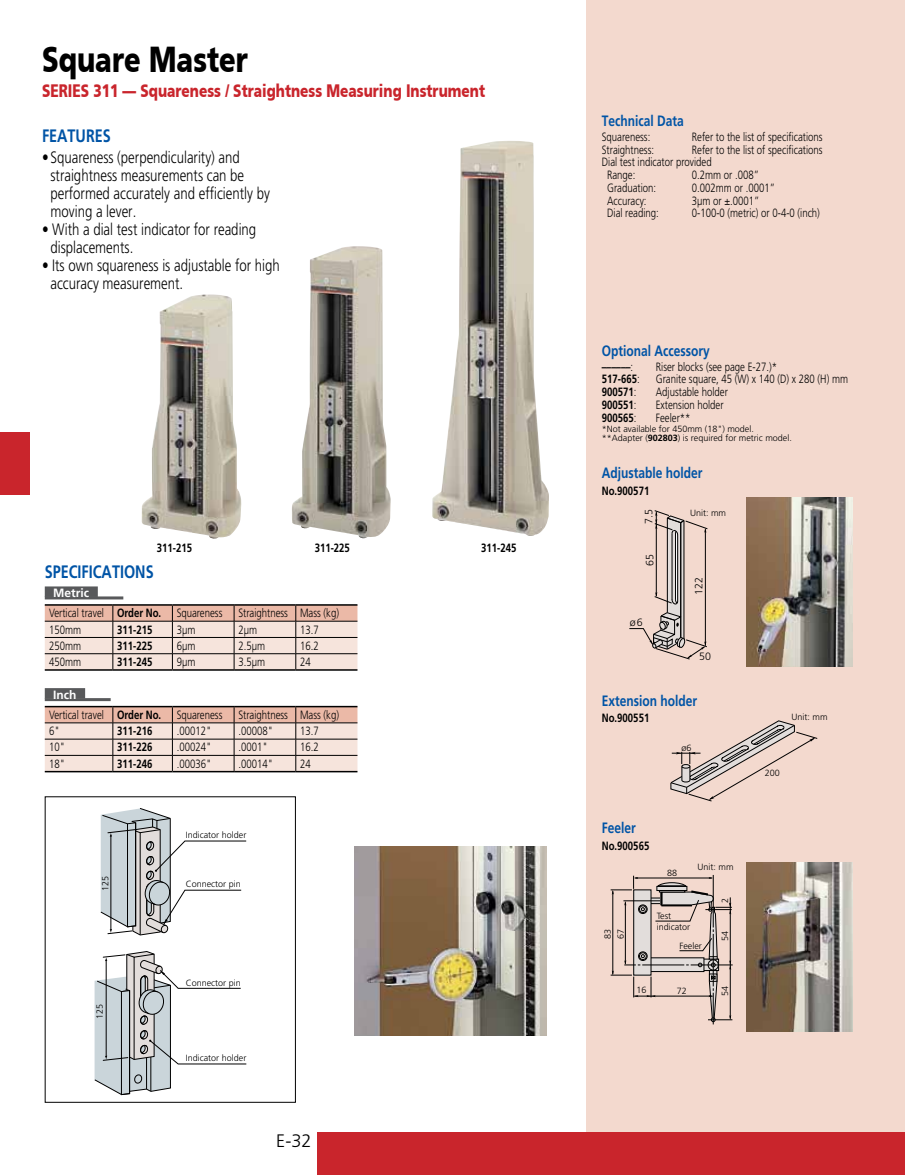
<style>
.page{position:relative;width:905px;height:1175px;background:#fff}
.page>*{position:absolute;margin:0;border:0;box-sizing:border-box;transform-origin:0 0}
.t1{font:900 36px "Mitutoyo Frutiger";color:#000;scale:.8 1}
.t2{font:900 18px "Mitutoyo Frutiger";color:#c9252c;scale:.8 1}
.t3{font:700 18px "Frutiger";color:#0054a6;scale:.8 1}
.t4{font:300 18px "Frutiger";color:#000}
.t5{font:300 16.5px/18px "Frutiger";color:#000;scale:.8 1}
.t6{font:700 15px "Frutiger";color:#0054a6;scale:.8 1}
.t7{font:300 12px/20px "Frutiger";color:#000;scale:.8 1}
.t8{font:700 12px "Frutiger";color:#000;scale:.8 1}
.t9{font:300 10.65px "Frutiger";color:#000}
.t10{font:300 9px/11.2px "Frutiger";color:#000}
.s1{font-weight:700;color:#fff}
.s2{font-weight:700}
.s3{font-weight:300}
</style>
<div class="page">
<div style="left:586px;top:0;width:318px;height:1174px;background:#f3d9ce"></div>
<div style="left:318px;top:1132px;width:586px;height:42px;background:#c9252c"></div>
<div style="left:0;top:432px;width:30px;height:63px;background:#c9252c"></div>
<img style="left:142px;top:294px;width:99px;height:245px">
<img style="left:292px;top:246px;width:98px;height:293px">
<img style="left:432px;top:141px;width:117px;height:395px">
<img style="left:746px;top:497px;width:106px;height:169px">
<img style="left:746px;top:862px;width:106px;height:169px">
<img style="left:355px;top:846px;width:191px;height:189px">
<svg style="left:629px;top:510px;width:78px;height:149px"></svg>
<svg style="left:670px;top:720px;width:147px;height:81px"></svg>
<svg style="left:610px;top:875px;width:122px;height:149px"></svg>
<svg style="left:100px;top:808px;width:147px;height:128px"></svg>
<svg style="left:94px;top:951px;width:153px;height:144px"></svg>
<div style="left:45px;top:586px;width:53px;height:11px;background:#58595b"></div>
<hr style="left:45px;top:596px;width:78px;height:3px;background:#58595b">
<hr style="left:45px;top:604px;width:68px;height:1px;background:#000">
<hr style="left:113px;top:604px;width:59px;height:1px;background:#000">
<hr style="left:172px;top:604px;width:62px;height:1px;background:#000">
<hr style="left:234px;top:604px;width:62px;height:1px;background:#000">
<hr style="left:296px;top:604px;width:61px;height:1px;background:#000">
<svg style="left:45px;top:605px;width:312px;height:65px;background:#e2cac0"></svg>
<hr style="left:45px;top:621px;width:68px;height:1px;background:#000">
<hr style="left:113px;top:621px;width:59px;height:1px;background:#000">
<hr style="left:172px;top:621px;width:62px;height:1px;background:#000">
<hr style="left:234px;top:621px;width:62px;height:1px;background:#000">
<hr style="left:296px;top:621px;width:61px;height:1px;background:#000">
<div style="left:45px;top:688px;width:40px;height:10px;background:#58595b"></div>
<hr style="left:45px;top:698px;width:66px;height:3px;background:#58595b">
<hr style="left:45px;top:771px;width:68px;height:1px;background:#000">
<hr style="left:113px;top:771px;width:59px;height:1px;background:#000">
<hr style="left:172px;top:771px;width:62px;height:1px;background:#000">
<hr style="left:234px;top:771px;width:62px;height:1px;background:#000">
<hr style="left:296px;top:771px;width:61px;height:1px;background:#000">
<svg style="left:45px;top:706px;width:312px;height:65px;background:#e2cac0"></svg>
<hr style="left:45px;top:722px;width:68px;height:1px;background:#000">
<hr style="left:113px;top:722px;width:59px;height:1px;background:#000">
<hr style="left:172px;top:722px;width:62px;height:1px;background:#000">
<hr style="left:234px;top:722px;width:62px;height:1px;background:#000">
<hr style="left:296px;top:722px;width:61px;height:1px;background:#000">
<h1 class="t1" style="left:42px;top:38px;width:259px">Square Master</h1>
<h2 class="t2" style="left:42px;top:80px;width:555px">SERIES 311 — Squareness / Straightness Measuring Instrument</h2>
<h2 class="t3" style="left:42px;top:125px;width:88px">FEATURES</h2>
<h3 class="t5" style="left:51px;top:148px;width:276px;text-indent:-9px">• Squareness (perpendicularity) and straightness measurements can be performed accurately and efficiently by moving a lever.</h3>
<h3 class="t5" style="left:51px;top:220px;width:259px;text-indent:-9px">• With a dial test indicator for reading displacements.</h3>
<h3 class="t5" style="left:51px;top:256px;width:288px;text-indent:-9px">• Its own squareness is adjustable for high accuracy measurement.</h3>
<p class="t8" style="left:157px;top:541px;width:46px">311-215</p>
<p class="t8" style="left:315px;top:541px;width:46px">311-225</p>
<p class="t8" style="left:481px;top:541px;width:46px">311-245</p>
<h2 class="t3" style="left:45px;top:561px;width:138px">SPECIFICATIONS</h2>
<p class="t7" style="left:49px;top:583px;width:142px;text-indent:4px"><span class="s1">Metric<br></span>Vertical travel <span class="s2">Order No.</span></p>
<p class="t7" style="left:177px;top:603px;width:59px">Squareness</p>
<p class="t7" style="left:238px;top:603px;width:127px">Straightness Mass (kg)</p>
<p class="t7" style="left:49px;top:619px;width:42px">150mm</p>
<p class="t8" style="left:117px;top:622px;width:46px">311-215</p>
<p class="t7" style="left:177px;top:619px;width:25px">3µm</p>
<p class="t7" style="left:238px;top:619px;width:25px">2µm</p>
<p class="t7" style="left:300px;top:619px;width:25px">13.7</p>
<p class="t7" style="left:49px;top:636px;width:42px">250mm</p>
<p class="t8" style="left:117px;top:638px;width:46px">311-225</p>
<p class="t7" style="left:177px;top:636px;width:25px">6µm</p>
<p class="t7" style="left:238px;top:636px;width:35px">2.5µm</p>
<p class="t7" style="left:300px;top:636px;width:25px">16.2</p>
<p class="t7" style="left:49px;top:652px;width:42px">450mm</p>
<p class="t8" style="left:117px;top:655px;width:46px">311-245</p>
<p class="t7" style="left:177px;top:652px;width:25px">9µm</p>
<p class="t7" style="left:238px;top:652px;width:35px">3.5µm</p>
<p class="t7" style="left:300px;top:652px;width:15px">24</p>
<p class="t7" style="left:49px;top:685px;width:142px;text-indent:4px"><span class="s1">Inch<br></span>Vertical travel <span class="s2">Order No.</span></p>
<p class="t7" style="left:177px;top:705px;width:59px">Squareness</p>
<p class="t7" style="left:238px;top:705px;width:127px">Straightness Mass (kg)</p>
<p class="t7" style="left:49px;top:721px;width:15px">6"</p>
<p class="t8" style="left:117px;top:724px;width:46px">311-216</p>
<p class="t7" style="left:177px;top:721px;width:45px">.00012"</p>
<p class="t7" style="left:238px;top:721px;width:45px">.00008"</p>
<p class="t7" style="left:300px;top:721px;width:25px">13.7</p>
<p class="t7" style="left:49px;top:737px;width:22px">10"</p>
<p class="t8" style="left:117px;top:740px;width:46px">311-226</p>
<p class="t7" style="left:177px;top:737px;width:45px">.00024"</p>
<p class="t7" style="left:238px;top:737px;width:38px">.0001"</p>
<p class="t7" style="left:300px;top:737px;width:25px">16.2</p>
<p class="t7" style="left:49px;top:753px;width:22px">18"</p>
<p class="t8" style="left:117px;top:756px;width:46px">311-246</p>
<p class="t7" style="left:177px;top:753px;width:45px">.00036"</p>
<p class="t7" style="left:238px;top:753px;width:45px">.00014"</p>
<p class="t7" style="left:300px;top:753px;width:15px">24</p>
<p class="t10" style="left:100px;top:891px;width:17px;rotate:-90deg">125</p>
<p class="t10" style="left:94px;top:1018px;width:17px;rotate:-90deg">125</p>
<p class="t10" style="left:186px;top:829px;width:62px">Indicator holder</p>
<p class="t10" style="left:186px;top:878px;width:57px">Connector pin</p>
<p class="t10" style="left:186px;top:977px;width:57px">Connector pin</p>
<p class="t10" style="left:186px;top:1052px;width:62px">Indicator holder</p>
<h2 class="t4" style="left:276px;top:1130px;width:37px">E-32</h2>
<p class="t6" style="left:602px;top:112px;width:104px">Technical Data</p>
<p class="t7" style="left:602px;top:127px;width:62px">Squareness:</p>
<p class="t7" style="left:692px;top:127px;width:165px">Refer to the list of specifications</p>
<p class="t7" style="left:602px;top:140px;width:67px">Straightness:</p>
<p class="t7" style="left:692px;top:140px;width:165px">Refer to the list of specifications</p>
<p class="t7" style="left:602px;top:152px;width:139px">Dial test indicator provided</p>
<p class="t7" style="left:607px;top:165px;width:37px">Range:</p>
<p class="t7" style="left:692px;top:165px;width:86px">0.2mm or .008”</p>
<p class="t7" style="left:607px;top:178px;width:63px">Graduation:</p>
<p class="t7" style="left:692px;top:178px;width:106px">0.002mm or .0001”</p>
<p class="t7" style="left:607px;top:191px;width:51px">Accuracy:</p>
<p class="t7" style="left:692px;top:191px;width:86px">3µm or ±.0001”</p>
<p class="t7" style="left:607px;top:203px;width:66px">Dial reading:</p>
<p class="t7" style="left:692px;top:203px;width:162px">0-100-0 (metric) or 0-4-0 (inch)</p>
<p class="t6" style="left:602px;top:342px;width:136px">Optional Accessory</p>
<p class="t8" style="left:602px;top:359px;width:41px">––––––<span class="s3">:</span></p>
<p class="t7" style="left:656px;top:356px;width:153px">Riser blocks (see page E-27.)*</p>
<p class="t8" style="left:602px;top:372px;width:49px">517-665<span class="s3">:</span></p>
<p class="t7" style="left:656px;top:369px;width:242px">Granite square, 45 (W) x 140 (D) x 280 (H) mm</p>
<p class="t8" style="left:602px;top:385px;width:45px">900571<span class="s3">:</span></p>
<p class="t7" style="left:656px;top:382px;width:92px">Adjustable holder</p>
<p class="t8" style="left:602px;top:397px;width:45px">900551<span class="s3">:</span></p>
<p class="t7" style="left:656px;top:395px;width:86px">Extension holder</p>
<p class="t8" style="left:602px;top:410px;width:45px">900565<span class="s3">:</span></p>
<p class="t7" style="left:656px;top:407px;width:45px">Feeler**</p>
<p class="t10" style="left:601px;top:424px;width:192px;line-height:9px">*Not available for 450mm (18") model. **Adapter (<span class="s2">902803</span>) is required for metric model.</p>
<p class="t6" style="left:602px;top:464px;width:127px">Adjustable holder</p>
<p class="t8" style="left:602px;top:483px;width:61px">No.900571</p>
<p class="t9" style="left:643px;top:524px;width:16px;rotate:-90deg">7.5</p>
<p class="t9" style="left:644px;top:566px;width:13px;rotate:-90deg">65</p>
<p class="t9" style="left:630px;top:616px;width:14px">ø6</p>
<p class="t10" style="left:690px;top:507px;width:37px">Unit: mm</p>
<p class="t9" style="left:693px;top:595px;width:19px;rotate:-90deg">122</p>
<p class="t9" style="left:699px;top:650px;width:13px">50</p>
<p class="t6" style="left:602px;top:691px;width:121px">Extension holder</p>
<p class="t8" style="left:602px;top:711px;width:61px">No.900551</p>
<p class="t10" style="left:681px;top:742px;width:12px">ø6</p>
<p class="t6" style="left:602px;top:818px;width:44px">Feeler</p>
<p class="t8" style="left:602px;top:838px;width:61px">No.900565</p>
<p class="t10" style="left:667px;top:867px;width:12px">88</p>
<p class="t10" style="left:697px;top:861px;width:38px">Unit: mm</p>
<p class="t10" style="left:719px;top:902px;width:7px;rotate:-90deg">2</p>
<p class="t10" style="left:601px;top:939px;width:12px;line-height:12.9px;rotate:-90deg">83<br>67</p>
<p class="t10" style="left:656px;top:910px;width:35px">Test indicator</p>
<p class="t10" style="left:679px;top:939px;width:24px">Feeler</p>
<p class="t10" style="left:636px;top:984px;width:12px">16</p>
<p class="t10" style="left:676px;top:985px;width:12px">72</p>
<p class="t10" style="left:719px;top:940px;width:12px;rotate:-90deg">54</p>
<p class="t10" style="left:719px;top:996px;width:12px;rotate:-90deg">54</p>
<p class="t10" style="left:791px;top:711px;width:38px">Unit: mm</p>
<p class="t10" style="left:764px;top:766px;width:17px">200</p>
</div>
